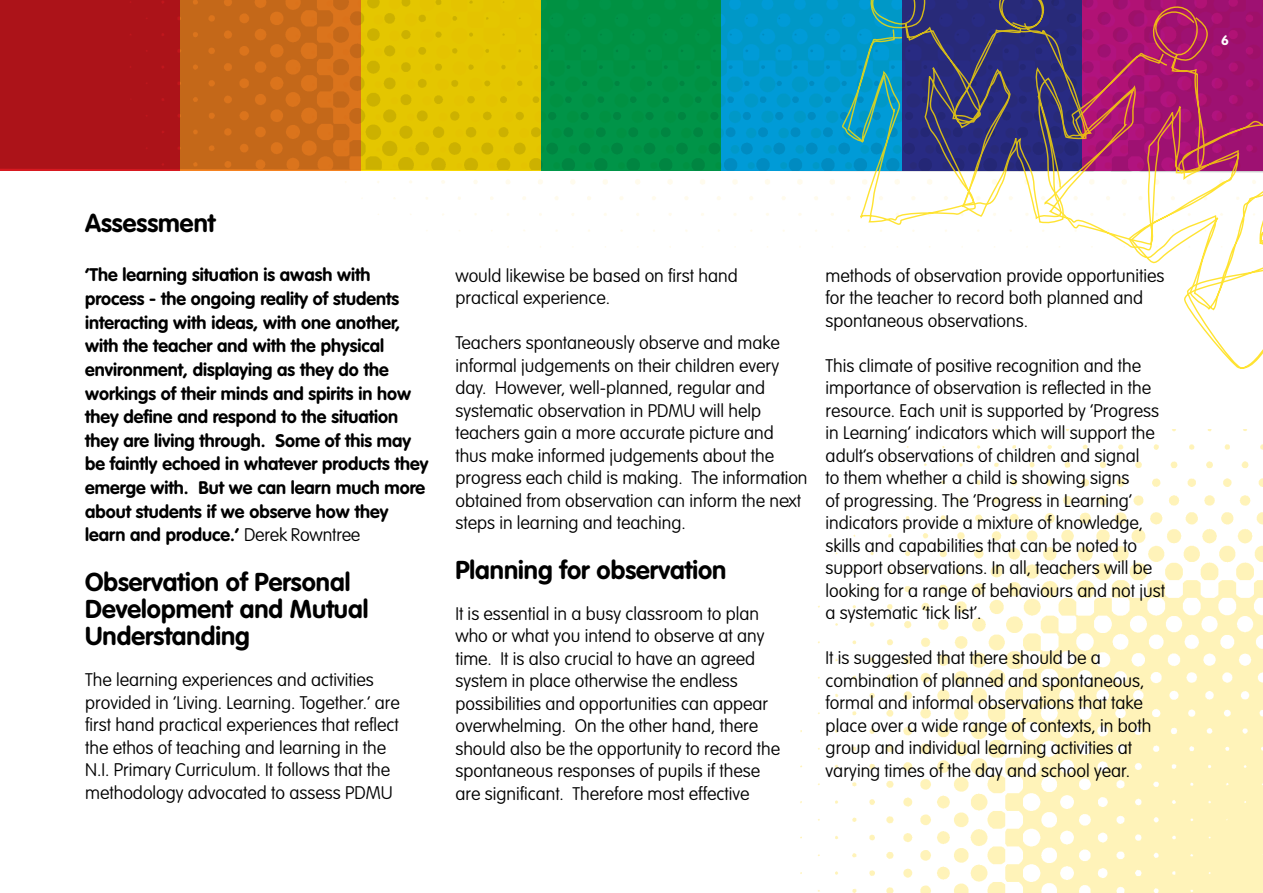
<style>
.page{position:relative;width:1263px;height:893px;background:#fff}
.page>*{position:absolute;margin:0;border:0;box-sizing:border-box;transform-origin:0 0}
.t1{font:700 25.5px/27px "VAG Rounded";color:#000}
.t2{font:100 18px/22.5px "VAG Rounded";color:#000}
.t3{font:700 18px/23.5px "VAG Rounded";color:#000}
.t4{font:700 13.5px "VAG Rounded";color:#fff}
.s1{font-weight:100}
</style>
<div class="page">
<div style="left:0;top:0;width:115px;height:171px;background:#ac1319"></div>
<img style="left:115px;top:0;width:117px;height:171px">
<img style="left:232px;top:0;width:1031px;height:248px">
<svg style="left:1151px;top:0;width:57px;height:62px"></svg>
<svg style="left:1045px;top:22px;width:162px;height:226px"></svg>
<svg style="left:1127px;top:82px;width:136px;height:287px"></svg>
<svg style="left:840px;top:0;width:254px;height:226px"></svg>
<img style="left:800px;top:429px;width:463px;height:464px">
<p class="t4" style="left:1221px;top:32px;width:9px">6</p>
<h1 class="t1" style="left:85px;top:210px;width:132px">Assessment</h1>
<p class="t3" style="left:85px;top:264px;width:345px">‘The learning situation is awash with process - the ongoing reality of students interacting with ideas, with one another, with the teacher and with the physical environment, displaying as they do the workings of their minds and spirits in how they define and respond to the situation they are living through. Some of this may be faintly echoed in whatever products they emerge with. But we can learn much more about students if we observe how they learn and produce.’ <span class="s1">Derek Rowntree</span></p>
<h1 class="t1" style="left:85px;top:569px;width:285px">Observation of Personal<br>Development and Mutual<br>Understanding</h1>
<p class="t2" style="left:85px;top:669px;width:316px">The learning experiences and activities provided in ‘Living. Learning. Together.’ are first hand practical experiences that reflect the ethos of teaching and learning in the N.I. Primary Curriculum. It follows that the methodology advocated to assess PDMU</p>
<p class="t2" style="left:455px;top:265px;width:284px">would likewise be based on first hand practical experience.</p>
<p class="t2" style="left:455px;top:332px;width:354px">Teachers spontaneously observe and make informal judgements on their children every day. However, well-planned, regular and systematic observation in PDMU will help teachers gain a more accurate picture and thus make informed judgements about the progress each child is making. The information obtained from observation can inform the next steps in learning and teaching.</p>
<h1 class="t1" style="left:455px;top:557px;width:273px">Planning for observation</h1>
<p class="t2" style="left:455px;top:603px;width:326px">It is essential in a busy classroom to plan who or what you intend to observe at any time. It is also crucial to have an agreed system in place otherwise the endless possibilities and opportunities can appear overwhelming. On the other hand, there should also be the opportunity to record the spontaneous responses of pupils if these are significant. Therefore most effective</p>
<p class="t2" style="left:826px;top:265px;width:340px">methods of observation provide opportunities for the teacher to record both planned and spontaneous observations.</p>
<p class="t2" style="left:826px;top:355px;width:341px">This climate of positive recognition and the importance of observation is reflected in the resource. Each unit is supported by ‘Progress in Learning’ indicators which will support the adult’s observations of children and signal<br>to them whether a child is showing signs<br>of progressing. The ‘Progress in Learning’ indicators provide a mixture of knowledge, skills and capabilities that can be noted to support observations. In all, teachers will be looking for a range of behaviours and not just a systematic ‘tick list’.</p>
<p class="t2" style="left:826px;top:647px;width:327px">It is suggested that there should be a combination of planned and spontaneous, formal and informal observations that take place over a wide range of contexts, in both group and individual learning activities at varying times of the day and school year.</p>
</div>
